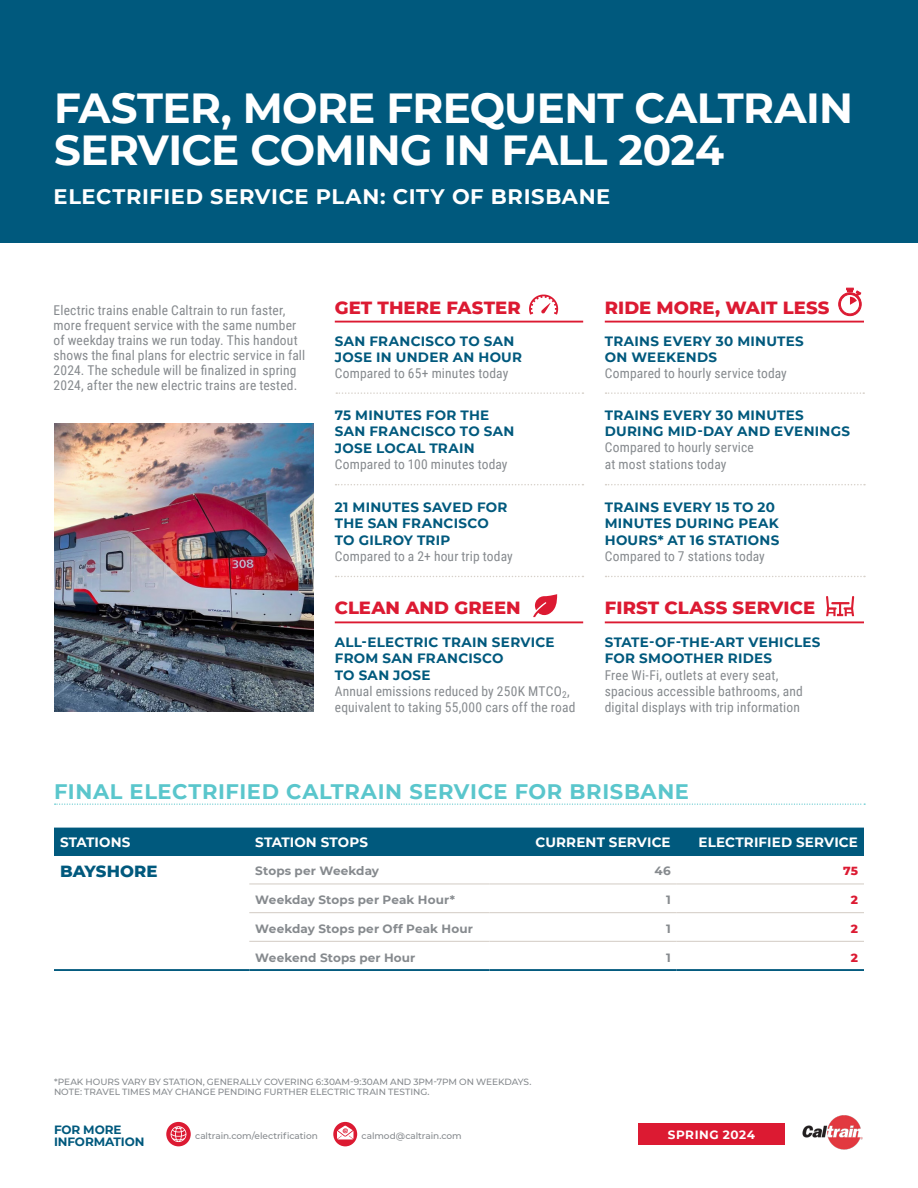
<style>
.page{position:relative;width:918px;height:1188px;background:#fff}
.page>*{position:absolute;margin:0;border:0;box-sizing:border-box;transform-origin:0 0}
.PageHeader{font:700 42px/42px "Montserrat";letter-spacing:-.015em;color:#fff}
.Header_1{font:700 21px "Montserrat";letter-spacing:.03em;color:#5ac6cc}
.PageSubHeader{font:700 21px "Montserrat";letter-spacing:.03em;color:#fff}
.Header_2{font:800 18px "Montserrat";letter-spacing:.005em;color:#dc1a32}
.Table_-_Station{font:800 16.5px "Montserrat";letter-spacing:.005em;color:#00597d}
.Body{font:13.5px/15px "Roboto Condensed";letter-spacing:.01em;color:#868a8e}
.Header_3{font:700 13.5px/16.5px "Montserrat";letter-spacing:.02em;color:#00597d}
.Table_-_Header{font:700 13.5px "Montserrat";letter-spacing:.01em;color:#fff}
.Table_-_Subheader{font:700 12px "Montserrat";letter-spacing:.01em;color:#868a8e}
.PageSubHeader-2{font:700 12px "Montserrat";letter-spacing:.045em;color:#fff}
.Note_Text{font:700 12px/12px "Montserrat";letter-spacing:-.005em;color:#00597d}
.Table_-_Subheader-2{font:800 12px "Montserrat";color:#dc1a32}
.Note_Text-2{font:500 9px "Montserrat";letter-spacing:-.005em;color:#868a8e}
</style>
<div class="page">
<div style="left:0;top:0;width:918px;height:243px;background:#00597d"></div>
<div style="left:54px;top:828px;width:810px;height:28px;background:#00597d"></div>
<hr style="left:249px;top:883px;width:240px;height:2px;background:#d7d1ca">
<hr style="left:489px;top:883px;width:188px;height:2px;background:#d7d1ca">
<hr style="left:677px;top:883px;width:187px;height:2px;background:#d7d1ca">
<hr style="left:249px;top:912px;width:240px;height:1px;background:#d7d1ca">
<hr style="left:489px;top:912px;width:188px;height:1px;background:#d7d1ca">
<hr style="left:677px;top:912px;width:187px;height:1px;background:#d7d1ca">
<hr style="left:249px;top:941px;width:240px;height:1px;background:#d7d1ca">
<hr style="left:489px;top:941px;width:188px;height:1px;background:#d7d1ca">
<hr style="left:677px;top:941px;width:187px;height:1px;background:#d7d1ca">
<hr style="left:249px;top:969px;width:240px;height:2px;background:#00597d">
<hr style="left:489px;top:969px;width:188px;height:2px;background:#00597d">
<hr style="left:677px;top:969px;width:187px;height:2px;background:#00597d">
<hr style="left:54px;top:969px;width:195px;height:2px;background:#00597d">
<hr style="left:335px;top:321px;width:248px;height:2px;background:#dc1a32">
<hr style="left:605px;top:321px;width:259px;height:2px;background:#dc1a32">
<svg style="left:336px;top:392px;width:247px;height:2px"></svg>
<svg style="left:606px;top:392px;width:258px;height:2px"></svg>
<svg style="left:606px;top:484px;width:259px;height:1px"></svg>
<svg style="left:336px;top:484px;width:247px;height:1px"></svg>
<svg style="left:606px;top:576px;width:259px;height:1px"></svg>
<svg style="left:336px;top:576px;width:247px;height:1px"></svg>
<svg style="left:529px;top:294px;width:29px;height:21px"></svg>
<img style="left:54px;top:423px;width:259px;height:289px">
<svg style="left:55px;top:804px;width:810px;height:1px"></svg>
<hr style="left:335px;top:621px;width:248px;height:2px;background:#dc1a32">
<hr style="left:605px;top:621px;width:259px;height:2px;background:#dc1a32">
<svg style="left:533px;top:594px;width:24px;height:23px"></svg>
<svg style="left:826px;top:596px;width:28px;height:20px"></svg>
<svg style="left:166px;top:1122px;width:25px;height:24px"></svg>
<svg style="left:171px;top:1126px;width:15px;height:16px"></svg>
<svg style="left:333px;top:1122px;width:24px;height:24px"></svg>
<svg style="left:337px;top:1126px;width:16px;height:13px"></svg>
<img style="left:802px;top:1115px;width:61px;height:35px">
<svg style="left:838px;top:287px;width:24px;height:30px"></svg>
<div style="left:638px;top:1124px;width:147px;height:20px;background:#dc1a32"></div>
<p class="PageHeader" style="left:54px;top:85px;width:801px">FASTER, MORE FREQUENT CALTRAIN<br>SERVICE COMING IN FALL 2024</p>
<p class="PageSubHeader" style="left:54px;top:181px;width:558px">ELECTRIFIED SERVICE PLAN: CITY OF BRISBANE</p>
<p class="Body" style="left:54px;top:302px;width:253px">Electric trains enable Caltrain to run faster, more frequent service with the same number of weekday trains we run today. This handout shows the final plans for electric service in fall 2024. The schedule will be finalized in spring 2024, after the new electric trains are tested.</p>
<p class="Header_2" style="left:335px;top:294px;width:187px">GET THERE FASTER</p>
<p class="Header_2" style="left:605px;top:294px;width:226px">RIDE MORE, WAIT LESS</p>
<p class="Header_3" style="left:335px;top:332px;width:189px">SAN FRANCISCO TO SAN<br>JOSE IN UNDER AN HOUR</p>
<p class="Body" style="left:335px;top:366px;width:175px">Compared to 65+ minutes today</p>
<p class="Header_3" style="left:335px;top:406px;width:181px">75 MINUTES FOR THE<br>SAN FRANCISCO TO SAN<br>JOSE LOCAL TRAIN</p>
<p class="Body" style="left:335px;top:456px;width:174px">Compared to 100 minutes today</p>
<p class="Header_3" style="left:335px;top:498px;width:174px">21 MINUTES SAVED FOR<br>THE SAN FRANCISCO<br>TO GILROY TRIP</p>
<p class="Body" style="left:335px;top:548px;width:180px">Compared to a 2+ hour trip today</p>
<p class="Header_3" style="left:605px;top:332px;width:201px">TRAINS EVERY 30 MINUTES<br>ON WEEKENDS</p>
<p class="Body" style="left:605px;top:366px;width:184px">Compared to hourly service today</p>
<p class="Header_3" style="left:605px;top:406px;width:247px">TRAINS EVERY 30 MINUTES<br>DURING MID-DAY AND EVENINGS</p>
<p class="Body" style="left:605px;top:439px;width:151px;line-height:16.2px">Compared to hourly service at most stations today</p>
<p class="Header_3" style="left:605px;top:498px;width:176px">TRAINS EVERY 15 TO 20<br>MINUTES DURING PEAK<br>HOURS* AT 16 STATIONS</p>
<p class="Body" style="left:605px;top:548px;width:162px">Compared to 7 stations today</p>
<p class="Header_2" style="left:335px;top:595px;width:187px">CLEAN AND GREEN</p>
<p class="Header_2" style="left:605px;top:595px;width:212px">FIRST CLASS SERVICE</p>
<p class="Header_3" style="left:335px;top:633px;width:221px">ALL-ELECTRIC TRAIN SERVICE</p>
<p class="Header_3" style="left:335px;top:649px;width:170px">FROM SAN FRANCISCO<br>TO SAN JOSE</p>
<p class="Body" style="left:335px;top:682px;width:242px;line-height:16.2px">Annual emissions reduced by 250K MTCO<sub>2</sub>, equivalent to taking 55,000 cars off the road</p>
<p class="Header_3" style="left:605px;top:633px;width:217px">STATE-OF-THE-ART VEHICLES<br>FOR SMOOTHER RIDES</p>
<p class="Body" style="left:605px;top:666px;width:200px;line-height:16.2px">Free Wi-Fi, outlets at every seat, spacious accessible bathrooms, and digital displays with trip information</p>
<p class="Header_1" style="left:54px;top:777px;width:636px">FINAL ELECTRIFIED CALTRAIN SERVICE FOR BRISBANE</p>
<p class="Table_-_Header" style="left:60px;top:832px;width:72px">STATIONS</p>
<p class="Table_-_Header" style="left:255px;top:832px;width:114px">STATION STOPS</p>
<p class="Table_-_Header" style="left:536px;top:832px;width:137px">CURRENT SERVICE</p>
<p class="Table_-_Header" style="left:699px;top:832px;width:161px">ELECTRIFIED SERVICE</p>
<p class="Table_-_Station" style="left:60px;top:859px;width:99px">BAYSHORE</p>
<p class="Table_-_Subheader" style="left:255px;top:862px;width:125px">Stops per Weekday</p>
<p class="Table_-_Subheader" style="left:654px;top:862px;width:18px">46</p>
<p class="Table_-_Subheader-2" style="left:843px;top:862px;width:16px">75</p>
<p class="Table_-_Subheader" style="left:255px;top:891px;width:201px">Weekday Stops per Peak Hour*</p>
<p class="Table_-_Subheader" style="left:666px;top:891px;width:6px">1</p>
<p class="Table_-_Subheader-2" style="left:851px;top:891px;width:9px">2</p>
<p class="Table_-_Subheader" style="left:255px;top:920px;width:219px">Weekday Stops per Off Peak Hour</p>
<p class="Table_-_Subheader" style="left:666px;top:920px;width:6px">1</p>
<p class="Table_-_Subheader-2" style="left:851px;top:920px;width:9px">2</p>
<p class="Table_-_Subheader" style="left:255px;top:949px;width:162px">Weekend Stops per Hour</p>
<p class="Table_-_Subheader" style="left:666px;top:949px;width:6px">1</p>
<p class="Table_-_Subheader-2" style="left:851px;top:948px;width:9px">2</p>
<p class="Note_Text-2" style="left:54px;top:1075px;width:479px">*PEAK HOURS VARY BY STATION, GENERALLY COVERING 6:30AM-9:30AM AND 3PM-7PM ON WEEKDAYS.</p>
<p class="Note_Text-2" style="left:54px;top:1086px;width:377px">NOTE: TRAVEL TIMES MAY CHANGE PENDING FURTHER ELECTRIC TRAIN TESTING.</p>
<p class="Note_Text" style="left:54px;top:1123px;width:92px">FOR MORE<br>INFORMATION</p>
<p class="Note_Text-2" style="left:195px;top:1129px;width:124px">caltrain.com/electrification</p>
<p class="Note_Text-2" style="left:362px;top:1129px;width:102px">calmod@caltrain.com</p>
<p class="PageSubHeader-2" style="left:649px;top:1127px;width:130px">WINTER 20 3/2024</p>
<p class="PageSubHeader-2" style="left:668px;top:1126px;width:89px">SPRING 2024</p>
</div>
